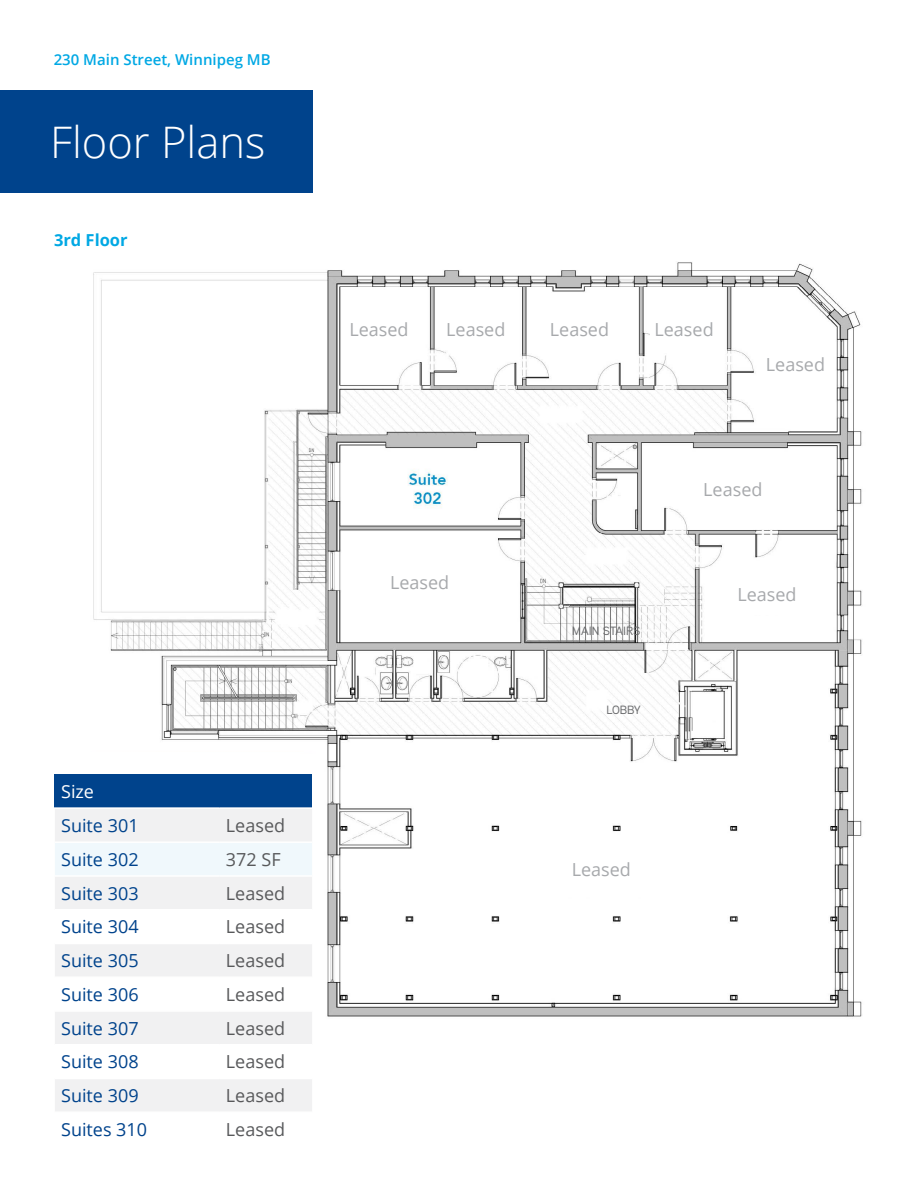
<style>
.page{position:relative;width:918px;height:1188px;background:#fff}
.page>*{position:absolute;margin:0;border:0;box-sizing:border-box;transform-origin:0 0}
.t1{font:300 43.5px "Open Sans";color:#fff}
.t2{font:18px "Open Sans";color:#00438c}
.t3{font:18px "Open Sans";color:#58595b}
.t4{font:18px "Open Sans";color:#a7a9ac}
.t5{font:18px "Open Sans";color:#fff}
.t6{font:700 16.5px "Open Sans";color:#00a8e4}
.t7{font:600 15px "Open Sans";color:#00a8e4}
.t8{font:500 12px "Aaux Next";letter-spacing:-.005em;color:#6a6b6d}
</style>
<div class="page">
<div style="left:0;top:90px;width:312px;height:103px;background:#00438c"></div>
<div style="left:54px;top:774px;width:258px;height:34px;background:#00438c"></div>
<div style="left:55px;top:809px;width:30px;height:100px;background:#f1f1f2"></div>
<svg style="left:55px;top:843px;width:30px;height:32px"></svg>
<svg style="left:55px;top:944px;width:257px;height:167px;fill:#f1f1f2"></svg>
<hr style="left:54px;top:807px;width:165px;height:2px;background:#fff">
<hr style="left:55px;top:841px;width:164px;height:2px;background:#fff">
<hr style="left:55px;top:875px;width:164px;height:2px;background:#fff">
<hr style="left:55px;top:976px;width:164px;height:2px;background:#fff">
<hr style="left:55px;top:1010px;width:164px;height:2px;background:#fff">
<hr style="left:55px;top:1044px;width:164px;height:1px;background:#fff">
<hr style="left:55px;top:1078px;width:164px;height:1px;background:#fff">
<hr style="left:219px;top:1078px;width:93px;height:1px;background:#fff">
<img style="left:85px;top:262px;width:777px;height:794px">
<div style="left:345px;top:309px;width:68px;height:41px;background:#fff"></div>
<div style="left:442px;top:309px;width:68px;height:41px;background:#fff"></div>
<div style="left:545px;top:309px;width:69px;height:41px;background:#fff"></div>
<div style="left:650px;top:309px;width:68px;height:41px;background:#fff"></div>
<div style="left:761px;top:343px;width:69px;height:41px;background:#fff"></div>
<div style="left:699px;top:469px;width:68px;height:41px;background:#fff"></div>
<div style="left:733px;top:573px;width:68px;height:42px;background:#fff"></div>
<div style="left:386px;top:562px;width:68px;height:41px;background:#fff"></div>
<div style="left:558px;top:841px;width:87px;height:55px;background:#fff"></div>
<p class="t7" style="left:54px;top:50px;width:219px">230 Main Street, Winnipeg MB</p>
<h1 class="t1" style="left:50px;top:112px;width:217px">Floor Plans</h1>
<p class="t6" style="left:54px;top:228px;width:75px">3rd Floor</p>
<p class="t5" style="left:61px;top:779px;width:34px">Size</p>
<p class="t2" style="left:61px;top:813px;width:79px">Suite 301</p>
<p class="t3" style="left:226px;top:813px;width:61px">Leased</p>
<p class="t2" style="left:61px;top:847px;width:79px">Suite 302</p>
<p class="t3" style="left:226px;top:847px;width:56px">372 SF</p>
<p class="t2" style="left:61px;top:881px;width:79px">Suite 303</p>
<p class="t3" style="left:226px;top:881px;width:61px">Leased</p>
<p class="t2" style="left:61px;top:915px;width:79px">Suite 304</p>
<p class="t3" style="left:226px;top:915px;width:61px">Leased</p>
<p class="t2" style="left:61px;top:948px;width:79px">Suite 305</p>
<p class="t3" style="left:226px;top:948px;width:61px">Leased</p>
<p class="t2" style="left:61px;top:982px;width:79px">Suite 306</p>
<p class="t3" style="left:226px;top:982px;width:61px">Leased</p>
<p class="t2" style="left:61px;top:1016px;width:79px">Suite 307</p>
<p class="t3" style="left:226px;top:1016px;width:61px">Leased</p>
<p class="t2" style="left:61px;top:1050px;width:79px">Suite 308</p>
<p class="t3" style="left:226px;top:1050px;width:61px">Leased</p>
<p class="t2" style="left:61px;top:1083px;width:79px">Suite 309</p>
<p class="t3" style="left:226px;top:1083px;width:61px">Leased</p>
<p class="t2" style="left:61px;top:1117px;width:88px">Suites 310</p>
<p class="t3" style="left:226px;top:1117px;width:61px">Leased</p>
<p class="t4" style="left:349px;top:317px;width:61px">Leased</p>
<p class="t4" style="left:446px;top:317px;width:61px">Leased</p>
<p class="t4" style="left:550px;top:317px;width:61px">Leased</p>
<p class="t4" style="left:655px;top:317px;width:61px">Leased</p>
<p class="t4" style="left:766px;top:352px;width:61px">Leased</p>
<p class="t4" style="left:390px;top:570px;width:61px">Leased</p>
<p class="t8" style="left:572px;top:622px;width:70px">MAIN STAIRS</p>
<p class="t8" style="left:606px;top:702px;width:36px">LOBBY</p>
<p class="t4" style="left:572px;top:857px;width:61px">Leased</p>
<p class="t4" style="left:703px;top:477px;width:61px">Leased</p>
<p class="t4" style="left:737px;top:582px;width:61px">Leased</p>
</div>
